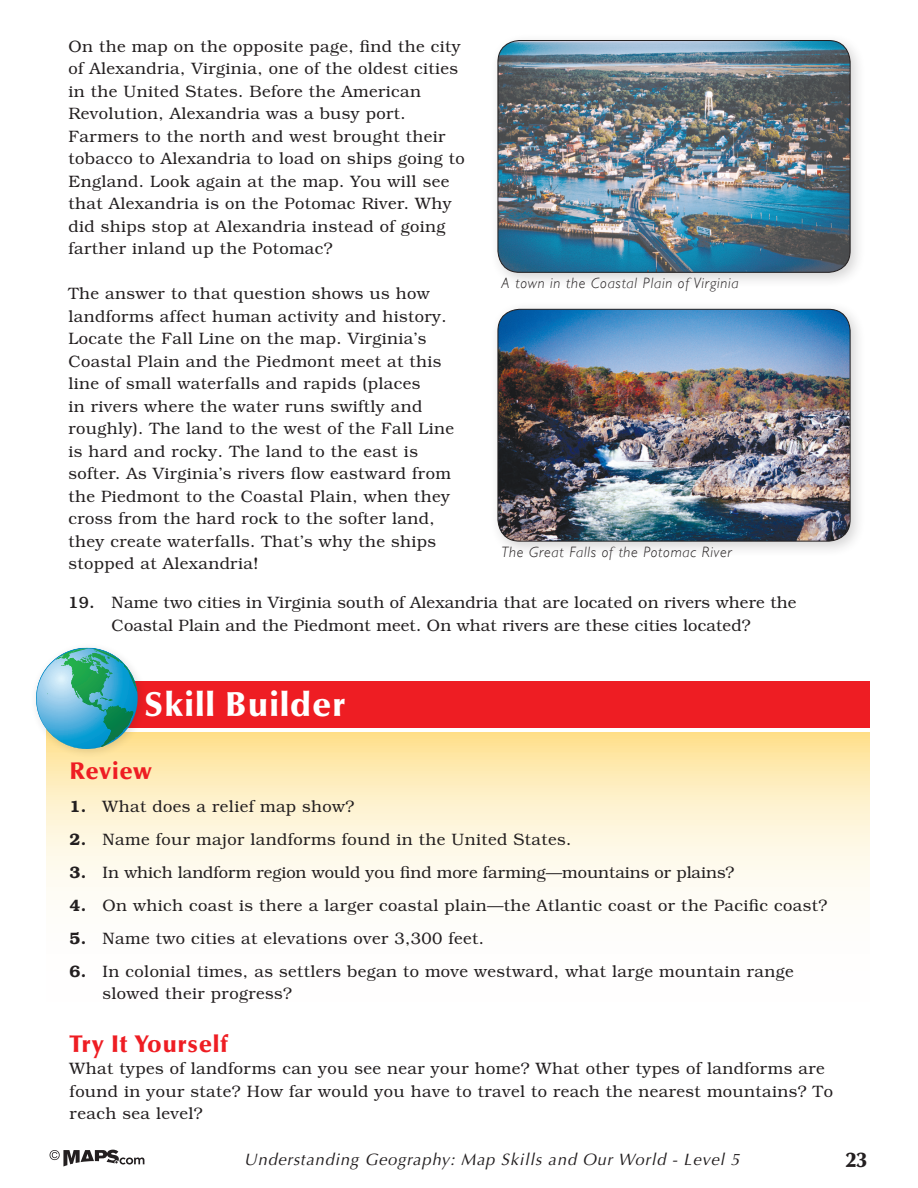
<style>
.page{position:relative;width:918px;height:1188px;background:#fff}
.page>*{position:absolute;margin:0;border:0;box-sizing:border-box;transform-origin:0 0}
.t1{font:900 34.5px "Optima";letter-spacing:.025em;color:#fff}
.t2{font:900 24px "Optima";letter-spacing:.025em;color:#ee1d23}
.t3{font:900 21px "Optima";color:#231f20}
.t4{font:300 16.5px/22.5px "Bookman Std";letter-spacing:.025em;color:#231f20}
.t5{font:300 16.5px "Bookman Std";color:#231f20}
.t6{font:italic 16.5px "Optima";letter-spacing:.05em;color:#231f20}
.t7{font:italic 300 15px "Gill Sans";letter-spacing:.05em;color:#231f20}
.s1{font-weight:500}
.s2{font-weight:600}
</style>
<div class="page">
<svg style="left:50px;top:1150px;width:94px;height:16px"></svg>
<svg style="left:46px;top:732px;width:824px;height:159px;background:#fef1cd"></svg>
<div style="left:89px;top:681px;width:781px;height:49px;background:#ee1d23"></div>
<hr style="left:89px;top:728px;width:801px;height:4px;background:#fff">
<div style="left:30px;top:642px;width:117px;height:117px;background:#231f20;opacity:.14"></div>
<svg style="left:33px;top:648px;width:105px;height:101px"></svg>
<div style="left:490px;top:301px;width:377px;height:257px;background:#231f20;opacity:.2"></div>
<img style="left:498px;top:309px;width:352px;height:232px">
<div style="left:498px;top:309px;width:353px;height:232px;border:1px solid #231f20;border-radius:22px"></div>
<div style="left:490px;top:32px;width:377px;height:257px;background:#231f20;opacity:.2"></div>
<img style="left:498px;top:41px;width:352px;height:231px">
<div style="left:498px;top:40px;width:353px;height:233px;border:1px solid #231f20;border-radius:22px"></div>
<p class="t4" style="left:68px;top:35px;width:398px">On the map on the opposite page, find the city of Alexandria, Virginia, one of the oldest cities in the United States. Before the American Revolution, Alexandria was a busy port.<br>Farmers to the north and west brought their tobacco to Alexandria to load on ships going to England. Look again at the map. You will see that Alexandria is on the Potomac River. Why did ships stop at Alexandria instead of going farther inland up the Potomac?</p>
<p class="t4" style="left:68px;top:282px;width:387px">The answer to that question shows us how landforms affect human activity and history.<br>Locate the Fall Line on the map. Virginia’s Coastal Plain and the Piedmont meet at this line of small waterfalls and rapids (places<br>in rivers where the water runs swiftly and roughly). The land to the west of the Fall Line is hard and rocky. The land to the east is softer. As Virginia’s rivers flow eastward from the Piedmont to the Coastal Plain, when they cross from the hard rock to the softer land, they create waterfalls. That’s why the ships stopped at Alexandria!</p>
<p class="t4" style="left:68px;top:591px;width:730px;text-align:center"><span class="s1">19.</span> Name two cities in Virginia south of Alexandria that are located on rivers where the<br>Coastal Plain and the Piedmont meet. On what rivers are these cities located?</p>
<p class="t7" style="left:502px;top:274px;width:239px">A town in the Coastal Plain of Virginia</p>
<p class="t7" style="left:502px;top:543px;width:232px">The Great Falls of the Potomac River</p>
<p class="t1" style="left:144px;top:685px;width:203px">Skill Builder</p>
<p class="t2" style="left:70px;top:757px;width:84px">Review</p>
<p class="t4" style="left:70px;top:795px;width:286px"><span class="s2">1.</span> What does a relief map show?</p>
<p class="t4" style="left:70px;top:828px;width:503px"><span class="s2">2.</span> Name four major landforms found in the United States.</p>
<p class="t5" style="left:70px;top:863px;width:666px"><span class="s2">3.</span> In which landform region would you find more farming—mountains or plains?</p>
<p class="t4" style="left:70px;top:894px;width:759px"><span class="s2">4.</span> On which coast is there a larger coastal plain—the Atlantic coast or the Pacific coast?</p>
<p class="t4" style="left:70px;top:927px;width:416px"><span class="s2">5.</span> Name two cities at elevations over 3,300 feet.</p>
<p class="t4" style="left:103px;top:960px;width:693px;text-indent:-33px"><span class="s2">6.</span> In colonial times, as settlers began to move westward, what large mountain range slowed their progress?</p>
<p class="t2" style="left:70px;top:1030px;width:160px">Try It Yourself</p>
<p class="t4" style="left:70px;top:1058px;width:765px">What types of landforms can you see near your home? What other types of landforms are found in your state? How far would you have to travel to reach the nearest mountains? To reach sea level?</p>
<p class="t6" style="left:244px;top:1150px;width:497px">Understanding Geography: Map Skills and Our World - Level 5</p>
<p class="t3" style="left:846px;top:1147px;width:23px">23</p>
</div>
